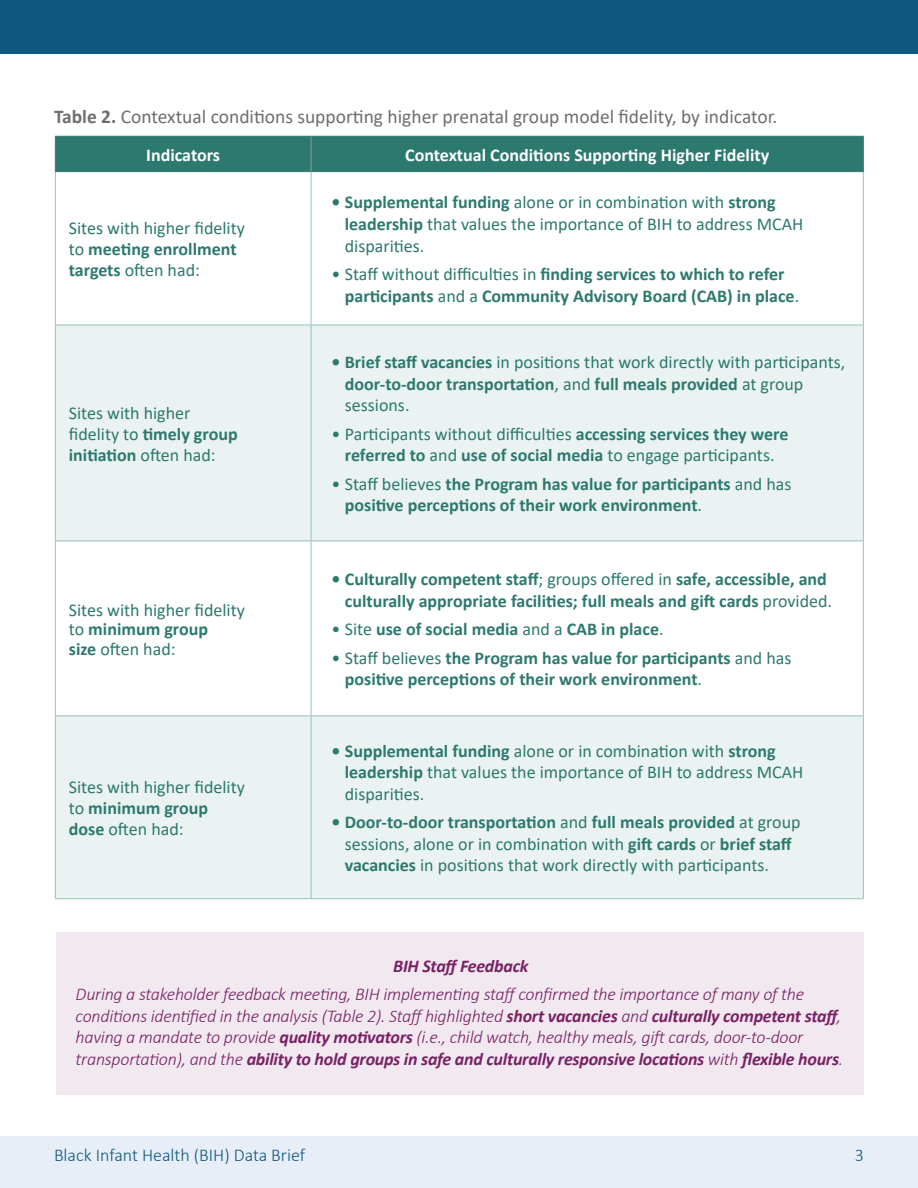
<style>
.page{position:relative;width:918px;height:1188px;background:#fff}
.page>*{position:absolute;margin:0;border:0;box-sizing:border-box;transform-origin:0 0}
.Heading_2{font:19.5px "Calibri";color:#6d6e71}
.t1{font:18px/21.6px "Calibri";color:#2c796e}
.t2{font:700 18px/21.6px "Calibri";color:#2c796e}
.t3{font:italic 300 18px/21.6px "Calibri";letter-spacing:-.015em;color:#782164}
.t4{font:700 18px "Calibri";color:#fff}
.t5{font:300 18px "Calibri";color:#10587d}
.t6{font:italic 700 18px "Calibri";letter-spacing:-.015em;color:#782164}
.s1{font-weight:700}
.s2{font-weight:400}
</style>
<div class="page">
<div style="left:0;top:1136px;width:918px;height:52px;background:#e7eef8"></div>
<div style="left:0;top:0;width:918px;height:54px;background:#10587d"></div>
<div style="left:56px;top:137px;width:807px;height:34px;background:#2c796e"></div>
<svg style="left:56px;top:326px;width:807px;height:572px;fill:#eaf3f1"></svg>
<hr style="left:55px;top:172px;width:1px;height:153px;background:#95c2bb">
<hr style="left:311px;top:172px;width:1px;height:153px;background:#95c2bb">
<hr style="left:863px;top:172px;width:1px;height:153px;background:#95c2bb">
<hr style="left:55px;top:325px;width:256px;height:1px;background:#95c2bb">
<hr style="left:55px;top:325px;width:1px;height:216px;background:#95c2bb">
<hr style="left:311px;top:325px;width:553px;height:1px;background:#95c2bb">
<hr style="left:311px;top:325px;width:1px;height:216px;background:#95c2bb">
<hr style="left:863px;top:325px;width:1px;height:216px;background:#95c2bb">
<hr style="left:55px;top:541px;width:256px;height:1px;background:#95c2bb">
<hr style="left:55px;top:541px;width:1px;height:175px;background:#95c2bb">
<hr style="left:311px;top:541px;width:553px;height:1px;background:#95c2bb">
<hr style="left:311px;top:541px;width:1px;height:175px;background:#95c2bb">
<hr style="left:863px;top:541px;width:1px;height:175px;background:#95c2bb">
<hr style="left:55px;top:716px;width:256px;height:1px;background:#95c2bb">
<hr style="left:55px;top:716px;width:1px;height:182px;background:#95c2bb">
<hr style="left:311px;top:716px;width:553px;height:1px;background:#95c2bb">
<hr style="left:311px;top:716px;width:1px;height:182px;background:#95c2bb">
<hr style="left:863px;top:716px;width:1px;height:182px;background:#95c2bb">
<hr style="left:55px;top:898px;width:256px;height:1px;background:#95c2bb">
<hr style="left:311px;top:898px;width:553px;height:1px;background:#95c2bb">
<hr style="left:55px;top:136px;width:256px;height:1px;background:#2c7a6f">
<hr style="left:55px;top:137px;width:1px;height:34px;background:#2c7a6f">
<hr style="left:311px;top:136px;width:553px;height:1px;background:#2c7a6f">
<hr style="left:863px;top:137px;width:1px;height:34px;background:#2c7a6f">
<hr style="left:55px;top:171px;width:256px;height:1px;background:#2c7a6f">
<hr style="left:311px;top:171px;width:553px;height:1px;background:#2c7a6f">
<hr style="left:311px;top:137px;width:1px;height:34px;background:#939598">
<div style="left:56px;top:933px;width:808px;height:162px;background:#f2e9f0"></div>
<h2 class="Heading_2" style="left:54px;top:103px;width:725px"><span class="s1">Table 2.</span> Contextual conditions supporting higher prenatal group model fidelity, by indicator.</h2>
<p class="t4" style="left:146px;top:142px;width:75px">Indicators</p>
<p class="t4" style="left:405px;top:142px;width:366px">Contextual Conditions Supporting Higher Fidelity</p>
<p class="t1" style="left:69px;top:217px;width:178px;line-height:21px">Sites with higher fidelity to <span class="s1">meeting enrollment targets</span> often had:</p>
<p class="t1" style="left:69px;top:402px;width:170px;line-height:21px">Sites with higher fidelity to <span class="s1">timely group initiation</span> often had:</p>
<p class="t1" style="left:69px;top:599px;width:178px;line-height:19.5px">Sites with higher fidelity to <span class="s1">minimum group<br>size</span> often had:</p>
<p class="t1" style="left:69px;top:776px;width:178px;line-height:21px">Sites with higher fidelity to <span class="s1">minimum group dose</span> often had:</p>
<p class="t1" style="left:345px;top:191px;width:460px;text-indent:-14px"><span class="s1">• Supplemental funding</span> alone or in combination with <span class="s1">strong leadership</span> that values the importance of BIH to address MCAH disparities.</p>
<p class="t2" style="left:345px;top:263px;width:456px;text-indent:-14px"><span class="s2">• Staff without difficulties in</span> finding services to which to refer participants <span class="s2">and a</span> Community Advisory Board (CAB) in place<span class="s2">.</span></p>
<p class="t1" style="left:345px;top:351px;width:502px;text-indent:-14px"><span class="s1">• Brief staff vacancies</span> in positions that work directly with participants, <span class="s1">door-to-door transportation</span>, and <span class="s1">full meals provided</span> at group sessions.</p>
<p class="t1" style="left:331px;top:422px;width:459px;text-align:center">• Participants without difficulties <span class="s1">accessing services they were referred to</span> and <span class="s1">use of social media</span> to engage participants.</p>
<p class="t2" style="left:345px;top:473px;width:448px;text-indent:-14px"><span class="s2">• Staff believes</span> the Program has value for participants <span class="s2">and has </span>positive perceptions of their work environment<span class="s2">.</span></p>
<p class="t2" style="left:331px;top:568px;width:502px;text-align:right">• Culturally competent staff<span class="s2">; groups offered in</span> safe, accessible, and culturally appropriate facilities; full meals and gift cards <span class="s2">provided.</span></p>
<p class="t2" style="left:331px;top:618px;width:334px"><span class="s2">• Site</span> use of social media <span class="s2">and a</span> CAB in place<span class="s2">.</span></p>
<p class="t2" style="left:345px;top:647px;width:448px;text-indent:-14px"><span class="s2">• Staff believes</span> the Program has value for participants <span class="s2">and has </span>positive perceptions of their work environment<span class="s2">.</span></p>
<p class="t1" style="left:345px;top:739px;width:460px;text-indent:-14px"><span class="s1">• Supplemental funding</span> alone or in combination with <span class="s1">strong leadership</span> that values the importance of BIH to address MCAH disparities.</p>
<p class="t1" style="left:345px;top:811px;width:457px;text-indent:-14px"><span class="s1">• Door-to-door transportation</span> and <span class="s1">full meals provided</span> at group sessions, alone or in combination with <span class="s1">gift cards</span> or <span class="s1">brief staff vacancies</span> in positions that work directly with participants.</p>
<h2 class="t6" style="left:393px;top:953px;width:137px">BIH Staff Feedback</h2>
<p class="t3" style="left:76px;top:983px;width:769px">During a stakeholder feedback meeting, BIH implementing staff confirmed the importance of many of the conditions identified in the analysis (Table 2). Staff highlighted <span class="s1">short vacancies</span> and <span class="s1">culturally competent staff</span>, having a mandate to provide <span class="s1">quality motivators</span> (i.e., child watch, healthy meals, gift cards, door-to-door transportation), and the <span class="s1">ability to hold groups in safe and culturally responsive locations</span> with <span class="s1">flexible hours</span>.</p>
<p class="t5" style="left:54px;top:1144px;width:253px">Black Infant Health (BIH) Data Brief</p>
<p class="t5" style="left:855px;top:1144px;width:11px">3</p>
</div>
